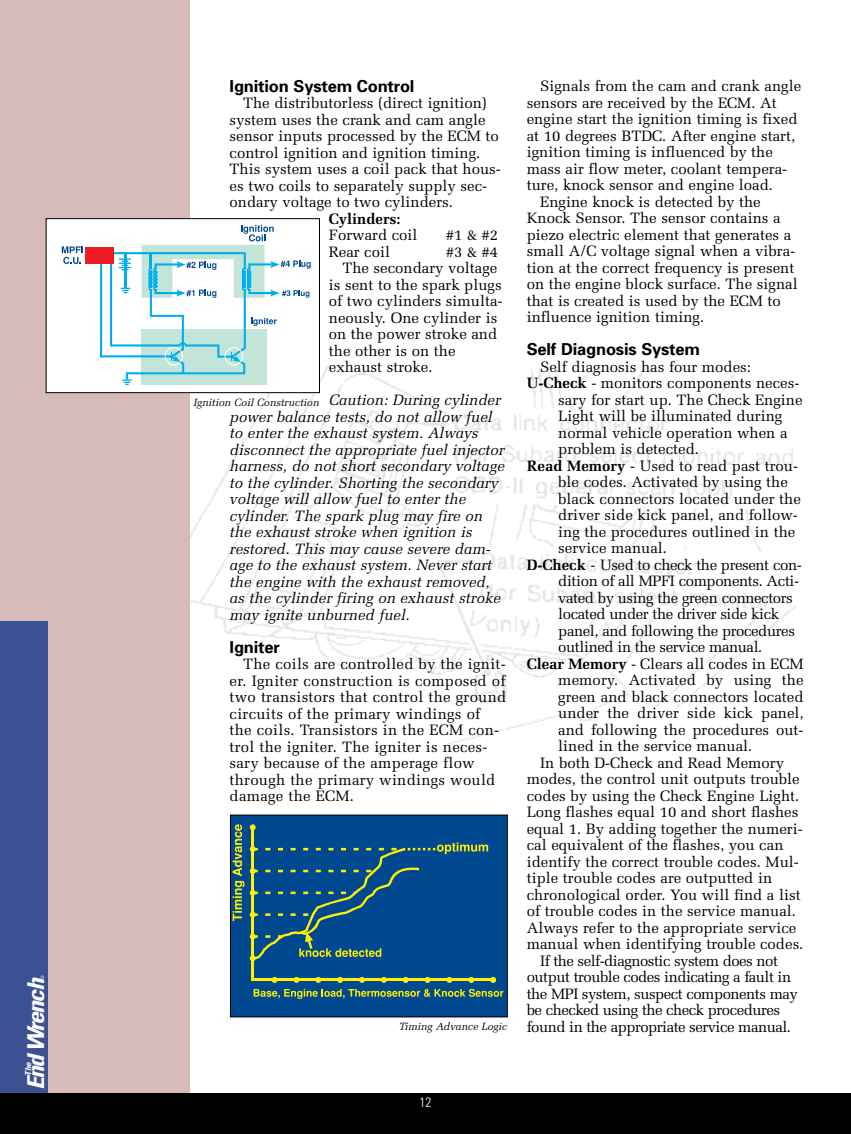
<style>
.page{position:relative;width:851px;height:1134px;background:#fff}
.page>*{position:absolute;margin:0;border:0;box-sizing:border-box;transform-origin:0 0}
.t1{font:italic 700 condensed 23.25px "Univers";color:#fff;scale:1.1 1}
.t2{font:700 16.5px "Univers";letter-spacing:-.01em;color:#000}
.t3{font:15px/16.5px "Melior";color:#000}
.t4{font:italic 15px/16.5px "Melior";color:#000}
.t5{font:15px "Melior";letter-spacing:-.03em;color:#000}
.t6{font:15px "Melior";letter-spacing:-.035em;color:#000}
.t7{font:700 15px "Melior";color:#000}
.t8{font:300 condensed 13.5px "Univers";color:#fff}
.t9{font:italic 10.5px "Melior";color:#000}
.t10{font:italic 700 condensed 8.25px "Univers";color:#fff;scale:1.1 1}
.t11{font:condensed 4.5px "Univers";color:#fff}
.s1{font-weight:700}
</style>
<div class="page">
<img style="left:189px;top:365px;width:607px;height:381px">
<div style="left:0;top:0;width:189px;height:1107px;background:#d6bbb8"></div>
<div style="left:0;top:621px;width:47px;height:486px;background:#3c5192"></div>
<div style="left:0;top:1093px;width:850px;height:41px;background:#000"></div>
<div style="left:46px;top:219px;width:273px;height:174px;background:#fff"></div>
<svg style="left:62px;top:246px;width:21px;height:18px"></svg>
<svg style="left:100px;top:225px;width:211px;height:160px"></svg>
<div style="left:85px;top:247px;width:29px;height:17px;background:#ed1c24"></div>
<div style="left:46px;top:218px;width:274px;height:175px;border:1px solid #000"></div>
<div style="left:232px;top:817px;width:273px;height:198px;background:#004990"></div>
<hr style="left:251px;top:828px;width:3px;height:152px;background:#fff200">
<hr style="left:251px;top:979px;width:242px;height:2px;background:#fff200">
<svg style="left:271px;top:977px;width:6px;height:6px"></svg>
<svg style="left:293px;top:977px;width:6px;height:6px"></svg>
<svg style="left:315px;top:977px;width:6px;height:6px"></svg>
<svg style="left:337px;top:977px;width:6px;height:6px"></svg>
<svg style="left:359px;top:977px;width:6px;height:6px"></svg>
<svg style="left:381px;top:977px;width:6px;height:6px"></svg>
<svg style="left:403px;top:977px;width:5px;height:6px"></svg>
<svg style="left:424px;top:977px;width:6px;height:6px"></svg>
<svg style="left:446px;top:977px;width:6px;height:6px"></svg>
<svg style="left:468px;top:977px;width:6px;height:6px"></svg>
<svg style="left:490px;top:977px;width:6px;height:6px"></svg>
<svg style="left:250px;top:824px;width:6px;height:6px"></svg>
<svg style="left:232px;top:824px;width:12px;height:97px"></svg>
<svg style="left:253px;top:989px;width:250px;height:10px;background:#4d7c63"></svg>
<svg style="left:250px;top:842px;width:238px;height:119px;background:#125585"></svg>
<p class="t11" style="left:41px;top:979px;width:5px;rotate:-90deg">®</p>
<h1 class="t1" style="left:27px;top:1090px;width:103px;rotate:-90deg">End Wrench</h1>
<p class="t10" style="left:25px;top:1076px;width:15px;rotate:-90deg">The</p>
<p class="t2" style="left:230px;top:80px;width:186px">Ignition System Control</p>
<p class="t3" style="left:230px;top:96px;width:273px;text-indent:14px">The distributorless (direct ignition) system uses the crank and cam angle sensor inputs processed by the ECM to control ignition and ignition timing.<br>This system uses a coil pack that hous&shy;es two coils to separately supply sec&shy;ondary voltage to two cylinders.</p>
<p class="t7" style="left:329px;top:213px;width:73px">Cylinders:</p>
<p class="t3" style="left:329px;top:228px;width:90px">Forward coil</p>
<p class="t3" style="left:446px;top:228px;width:54px">#1 &amp; #2</p>
<p class="t3" style="left:329px;top:245px;width:63px">Rear coil</p>
<p class="t3" style="left:446px;top:245px;width:54px">#3 &amp; #4</p>
<p class="t3" style="left:342px;top:261px;width:156px">The secondary voltage</p>
<p class="t3" style="left:329px;top:278px;width:174px">is sent to the spark plugs</p>
<p class="t3" style="left:329px;top:294px;width:175px">of two cylinders simulta-</p>
<p class="t3" style="left:329px;top:311px;width:170px">neously. One cylinder is</p>
<p class="t3" style="left:329px;top:327px;width:170px">on the power stroke and</p>
<p class="t3" style="left:329px;top:344px;width:128px">the other is on the</p>
<p class="t3" style="left:329px;top:360px;width:105px">exhaust stroke.</p>
<p class="t4" style="left:230px;top:393px;width:276px;text-indent:99px">Caution: During cylinder power balance tests, do not allow fuel to enter the exhaust system. Always disconnect the appropriate fuel injector harness, do not short secondary voltage to the cylinder. Shorting the secondary voltage will allow fuel to enter the cylinder. The spark plug may fire on the exhaust stroke when ignition is restored. This may cause severe dam&shy;age to the exhaust system. Never start the engine with the exhaust removed, as the cylinder firing on exhaust stroke may ignite unburned fuel.</p>
<p class="t2" style="left:230px;top:641px;width:52px">Igniter</p>
<p class="t3" style="left:230px;top:657px;width:278px;text-indent:14px">The coils are controlled by the ignit&shy;er. Igniter construction is composed of two transistors that control the ground circuits of the primary windings of<br>the coils. Transistors in the ECM con&shy;trol the igniter. The igniter is neces&shy;sary because of the amperage flow through the primary windings would damage the ECM.</p>
<p class="t9" style="left:193px;top:398px;width:127px">Ignition Coil Construction</p>
<p class="t9" style="left:399px;top:1023px;width:110px">Timing Advance Logic</p>
<p class="t3" style="left:540px;top:79px;width:262px">Signals from the cam and crank angle</p>
<p class="t3" style="left:526px;top:96px;width:251px">sensors are received by the ECM. At</p>
<p class="t3" style="left:526px;top:112px;width:272px">engine start the ignition timing is fixed</p>
<p class="t3" style="left:526px;top:129px;width:270px">at 10 degrees BTDC. After engine start,</p>
<p class="t3" style="left:526px;top:145px;width:248px">ignition timing is influenced by the</p>
<p class="t3" style="left:526px;top:162px;width:262px">mass air flow meter, coolant tempera-</p>
<p class="t3" style="left:526px;top:178px;width:248px">ture, knock sensor and engine load.</p>
<p class="t3" style="left:540px;top:195px;width:222px">Engine knock is detected by the</p>
<p class="t3" style="left:526px;top:211px;width:255px">Knock Sensor. The sensor contains a</p>
<p class="t3" style="left:526px;top:228px;width:266px">piezo electric element that generates a</p>
<p class="t3" style="left:526px;top:244px;width:270px">small A/C voltage signal when a vibra-</p>
<p class="t3" style="left:526px;top:261px;width:269px">tion at the correct frequency is present</p>
<p class="t3" style="left:526px;top:277px;width:272px">on the engine block surface. The signal</p>
<p class="t3" style="left:526px;top:294px;width:256px">that is created is used by the ECM to</p>
<p class="t3" style="left:526px;top:310px;width:179px">influence ignition timing.</p>
<p class="t2" style="left:526px;top:343px;width:175px">Self Diagnosis System</p>
<p class="t3" style="left:540px;top:360px;width:212px">Self diagnosis has four modes:</p>
<p class="t3" style="left:526px;top:376px;width:274px"><span class="s1">U-Check</span> - monitors components neces-</p>
<p class="t3" style="left:558px;top:393px;width:246px">sary for start up. The Check Engine</p>
<p class="t3" style="left:558px;top:409px;width:226px">Light will be illuminated during</p>
<p class="t3" style="left:558px;top:426px;width:231px">normal vehicle operation when a</p>
<p class="t3" style="left:558px;top:442px;width:142px">problem is detected.</p>
<p class="t3" style="left:526px;top:459px;width:273px"><span class="s1">Read Memory</span> - Used to read past trou-</p>
<p class="t3" style="left:558px;top:475px;width:231px">ble codes. Activated by using the</p>
<p class="t3" style="left:558px;top:492px;width:244px">black connectors located under the</p>
<p class="t3" style="left:558px;top:508px;width:241px">driver side kick panel, and follow-</p>
<p class="t3" style="left:558px;top:525px;width:238px">ing the procedures outlined in the</p>
<p class="t3" style="left:558px;top:541px;width:110px">service manual.</p>
<p class="t5" style="left:526px;top:558px;width:276px"><span class="s1">D-Check</span> - Used to check the present con-</p>
<p class="t5" style="left:558px;top:575px;width:242px">dition of all MPFI components. Acti-</p>
<p class="t5" style="left:558px;top:591px;width:236px">vated by using the green connectors</p>
<p class="t5" style="left:558px;top:608px;width:222px">located under the driver side kick</p>
<p class="t5" style="left:558px;top:624px;width:238px">panel, and following the procedures</p>
<p class="t5" style="left:558px;top:641px;width:206px">outlined in the service manual.</p>
<p class="t3" style="left:526px;top:657px;width:278px"><span class="s1">Clear Memory</span> - Clears all codes in ECM</p>
<p class="t3" style="left:558px;top:673px;width:247px">memory. Activated by using the</p>
<p class="t3" style="left:558px;top:690px;width:247px">green and black connectors located</p>
<p class="t3" style="left:558px;top:706px;width:247px">under the driver side kick panel,</p>
<p class="t3" style="left:558px;top:723px;width:247px">and following the procedures out-</p>
<p class="t3" style="left:558px;top:739px;width:196px">lined in the service manual.</p>
<p class="t3" style="left:540px;top:756px;width:245px">In both D-Check and Read Memory</p>
<p class="t3" style="left:526px;top:772px;width:274px">modes, the control unit outputs trouble</p>
<p class="t3" style="left:526px;top:789px;width:274px">codes by using the Check Engine Light.</p>
<p class="t3" style="left:526px;top:805px;width:273px">Long flashes equal 10 and short flashes</p>
<p class="t3" style="left:526px;top:822px;width:277px">equal 1. By adding together the numeri-</p>
<p class="t3" style="left:526px;top:838px;width:258px">cal equivalent of the flashes, you can</p>
<p class="t3" style="left:526px;top:855px;width:274px">identify the correct trouble codes. Mul-</p>
<p class="t3" style="left:526px;top:871px;width:247px">tiple trouble codes are outputted in</p>
<p class="t3" style="left:526px;top:888px;width:275px">chronological order. You will find a list</p>
<p class="t3" style="left:526px;top:904px;width:271px">of trouble codes in the service manual.</p>
<p class="t3" style="left:526px;top:921px;width:271px">Always refer to the appropriate service</p>
<p class="t3" style="left:526px;top:937px;width:278px">manual when identifying trouble codes.</p>
<p class="t6" style="left:540px;top:954px;width:239px">If the self-diagnostic system does not</p>
<p class="t6" style="left:526px;top:971px;width:266px">output trouble codes indicating a fault in</p>
<p class="t6" style="left:526px;top:987px;width:272px">the MPI system, suspect components may</p>
<p class="t6" style="left:526px;top:1004px;width:255px">be checked using the check procedures</p>
<p class="t6" style="left:526px;top:1020px;width:266px">found in the appropriate service manual.</p>
<p class="t8" style="left:419px;top:1097px;width:13px">12</p>
</div>
